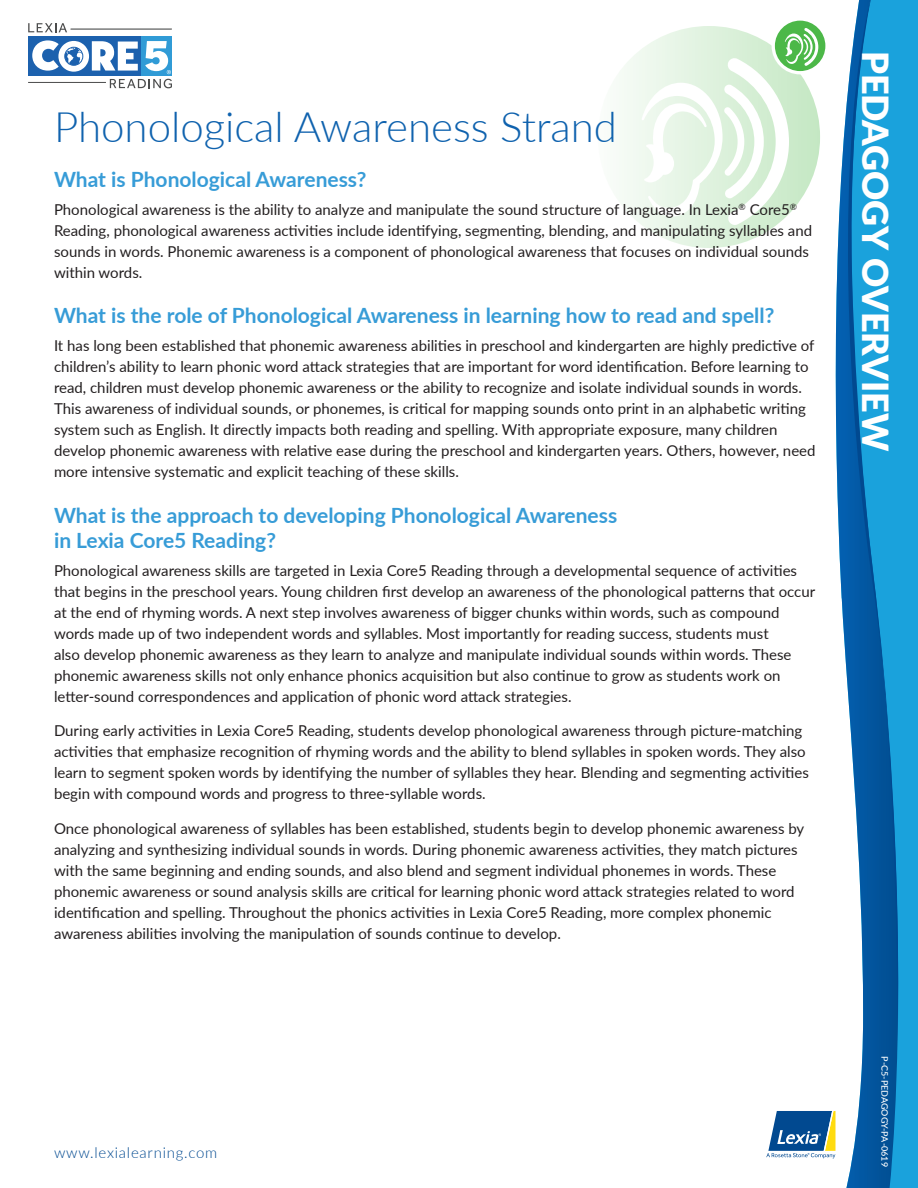
<style>
.page{position:relative;width:918px;height:1188px;background:#fff}
.page>*{position:absolute;margin:0;border:0;box-sizing:border-box;transform-origin:0 0}
.A-Head{font:300 42px "Lato";color:#0f62ae}
.t1{font:900 36px "Lato";letter-spacing:-.005em;color:#fff}
.B-Head{font:700 21px/25.2px "Lato";color:#379cd7}
.Body{font:15px/21px "Lato";color:#231f20}
.t2{font:300 15px "Lato";letter-spacing:.05em;color:#014990}
.Body_Text{font:500 9px "Lato";color:#fff}
</style>
<div class="page">
<div style="left:831px;top:0;width:87px;height:1188px;background:#1aa2dc"></div>
<svg style="left:840px;top:1051px;width:58px;height:137px;background:#4b89bc"></svg>
<svg style="left:840px;top:0;width:59px;height:1051px"></svg>
<div style="left:28px;top:36px;width:114px;height:39px;background:#1c61ae"></div>
<div style="left:142px;top:36px;width:30px;height:39px;background:#309bd6"></div>
<hr style="left:71px;top:29px;width:101px;height:1px;background:#4c4d4d">
<svg style="left:28px;top:23px;width:39px;height:9px"></svg>
<hr style="left:28px;top:82px;width:78px;height:1px;background:#4c4d4d">
<svg style="left:32px;top:40px;width:140px;height:48px"></svg>
<div style="left:64px;top:47px;width:19px;height:19px;border:1px solid #1c61ae;border-radius:50%"></div>
<div style="left:598px;top:26px;width:222px;height:222px;background:#f4faf4;border-radius:50%"></div>
<svg style="left:642px;top:0;width:198px;height:1188px"></svg>
<p class="A-Head" style="left:54px;top:97px;width:565px">Phonological Awareness Strand</p>
<p class="B-Head" style="left:54px;top:166px;width:314px">What is Phonological Awareness?</p>
<p class="Body" style="left:54px;top:198px;width:760px">Phonological awareness is the ability to analyze and manipulate the sound structure of language. In Lexia<sup>®</sup> Core5<sup>® </sup>Reading, phonological awareness activities include identifying, segmenting, blending, and manipulating syllables and sounds in words. Phonemic awareness is a component of phonological awareness that focuses on individual sounds within words.</p>
<p class="B-Head" style="left:54px;top:302px;width:722px">What is the role of Phonological Awareness in learning how to read and spell?</p>
<p class="Body" style="left:54px;top:335px;width:763px">It has long been established that phonemic awareness abilities in preschool and kindergarten are highly predictive of children’s ability to learn phonic word attack strategies that are important for word identification. Before learning to read, children must develop phonemic awareness or the ability to recognize and isolate individual sounds in words.<br>This awareness of individual sounds, or phonemes, is critical for mapping sounds onto print in an alphabetic writing system such as English. It directly impacts both reading and spelling. With appropriate exposure, many children develop phonemic awareness with relative ease during the preschool and kindergarten years. Others, however, need more intensive systematic and explicit teaching of these skills.</p>
<p class="B-Head" style="left:54px;top:501px;width:565px">What is the approach to developing Phonological Awareness in Lexia Core5 Reading?</p>
<p class="Body" style="left:54px;top:559px;width:763px">Phonological awareness skills are targeted in Lexia Core5 Reading through a developmental sequence of activities that begins in the preschool years. Young children first develop an awareness of the phonological patterns that occur at the end of rhyming words. A next step involves awareness of bigger chunks within words, such as compound words made up of two independent words and syllables. Most importantly for reading success, students must<br>also develop phonemic awareness as they learn to analyze and manipulate individual sounds within words. These phonemic awareness skills not only enhance phonics acquisition but also continue to grow as students work on letter-sound correspondences and application of phonic word attack strategies.</p>
<p class="Body" style="left:54px;top:719px;width:756px">During early activities in Lexia Core5 Reading, students develop phonological awareness through picture-matching activities that emphasize recognition of rhyming words and the ability to blend syllables in spoken words. They also learn to segment spoken words by identifying the number of syllables they hear. Blending and segmenting activities begin with compound words and progress to three-syllable words.</p>
<p class="Body" style="left:54px;top:817px;width:752px">Once phonological awareness of syllables has been established, students begin to develop phonemic awareness by analyzing and synthesizing individual sounds in words. During phonemic awareness activities, they match pictures with the same beginning and ending sounds, and also blend and segment individual phonemes in words. These phonemic awareness or sound analysis skills are critical for learning phonic word attack strategies related to word identification and spelling. Throughout the phonics activities in Lexia Core5 Reading, more complex phonemic awareness abilities involving the manipulation of sounds continue to develop.</p>
<p class="t2" style="left:54px;top:1142px;width:165px">www.lexialearning.com</p>
<h2 class="t1" style="left:902px;top:51px;width:401px;rotate:90deg">PEDAGOGY OVERVIEW</h2>
<p class="Body_Text" style="left:891px;top:1056px;width:112px;rotate:90deg">P-C5-PEDAGOGY-PA-0619</p>
</div>
